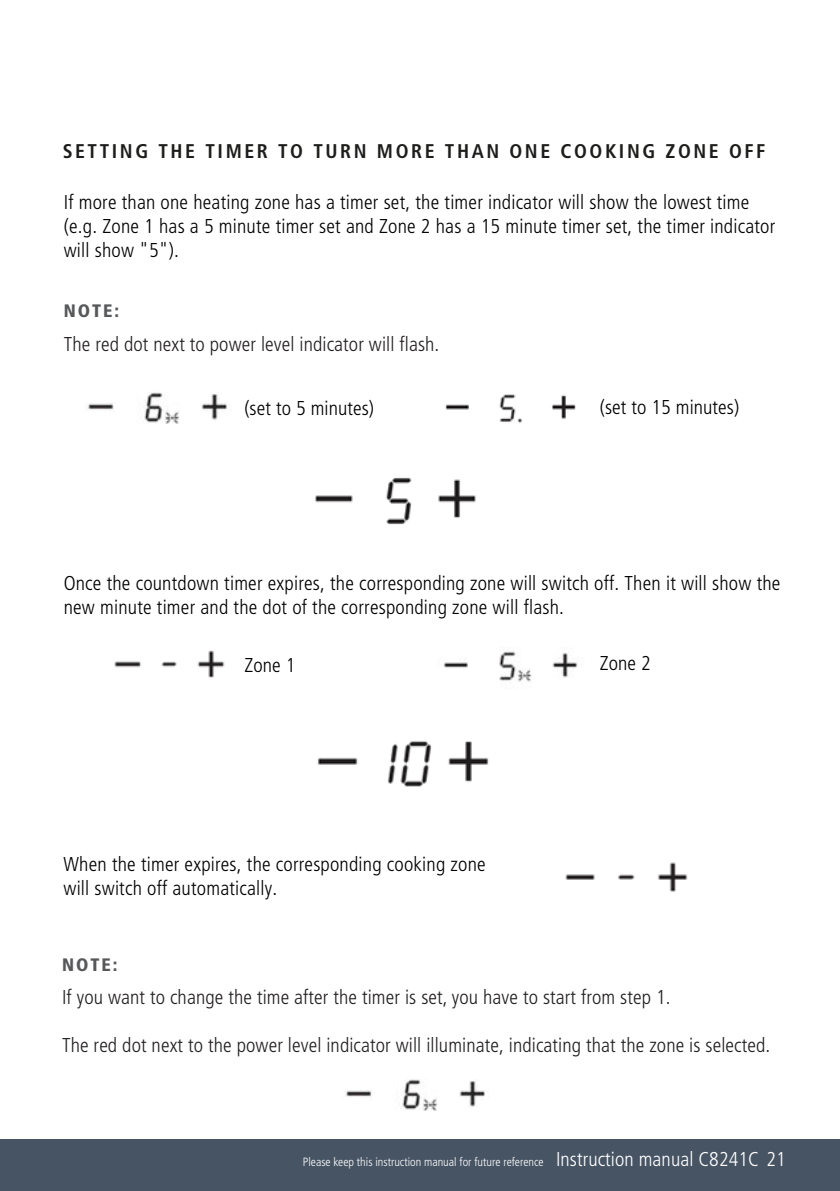
<style>
.page{position:relative;width:840px;height:1191px;background:#fff}
.page>*{position:absolute;margin:0;border:0;box-sizing:border-box;transform-origin:0 0}
.t1{font:300 condensed 20px/24px "Frutiger LT Pro";letter-spacing:.01em;color:#000}
.t2{font:300 condensed 20px "Frutiger LT Pro";letter-spacing:.005em;color:#231f20}
.t3{font:300 condensed 20px "Frutiger";letter-spacing:.005em;color:#231f20}
.t4{font:700 condensed 20px "Frutiger LT Pro";letter-spacing:.13em;color:#231f20}
.t5{font:700 condensed 19.8px "Frutiger";letter-spacing:.13em;color:#1d1d1b}
.t6{font:900 condensed 18px "Frutiger";letter-spacing:.11em;color:#57585a}
.t7{font:300 condensed 12px "Frutiger";color:#fff}
.s1{font-size:20px}
</style>
<div class="page">
<div style="left:0;top:1139px;width:839px;height:52px;background:#475464"></div>
<img style="left:87px;top:392px;width:140px;height:32px">
<img style="left:445px;top:394px;width:131px;height:29px">
<img style="left:315px;top:477px;width:161px;height:48px">
<img style="left:114px;top:650px;width:111px;height:28px">
<img style="left:443px;top:651px;width:135px;height:31px">
<img style="left:318px;top:741px;width:171px;height:46px">
<img style="left:565px;top:862px;width:123px;height:30px">
<img style="left:345px;top:1079px;width:140px;height:32px">
<p class="t4" style="left:376px;top:138px;width:177px">MORE THAN ONE</p>
<p class="t5" style="left:63px;top:139px;width:703px">SETTING THE TIMER TO TURN MORE THAN ONE COOKING ZONE OFF</p>
<p class="t1" style="left:64px;top:190px;width:712px">If more than one heating zone has a timer set, the timer indicator will show the lowest time (e.g. Zone 1 has a 5 minute timer set and Zone 2 has a 15 minute timer set, the timer indicator will show "5").</p>
<p class="t6" style="left:64px;top:300px;width:57px">NOTE:</p>
<p class="t2" style="left:64px;top:332px;width:377px">The red dot next to power level indicator will flash.</p>
<p class="t1" style="left:244px;top:396px;width:131px">(set to 5 minutes)</p>
<p class="t1" style="left:599px;top:395px;width:141px">(set to 15 minutes)</p>
<p class="t1" style="left:64px;top:571px;width:717px">Once the countdown timer expires, the corresponding zone will switch off. Then it will show the new minute timer and the dot of the corresponding zone will flash.</p>
<p class="t1" style="left:244px;top:653px;width:52px">Zone 1</p>
<p class="t1" style="left:599px;top:651px;width:52px">Zone 2</p>
<p class="t1" style="left:63px;top:852px;width:423px">When the timer expires, the corresponding cooking zone will switch off automatically.</p>
<p class="t6" style="left:62px;top:953px;width:57px">NOTE:</p>
<p class="t3" style="left:62px;top:989px;width:609px">If you want to change the time after the timer is set, you have to start from step 1.</p>
<p class="t2" style="left:62px;top:1034px;width:709px">The red dot next to the power level indicator will illuminate, indicating that the zone is selected.</p>
<p class="t7" style="left:303px;top:1156px;width:484px">Please keep this instruction manual for future reference <span class="s1">Instruction manual C8241C 21</span></p>
</div>
